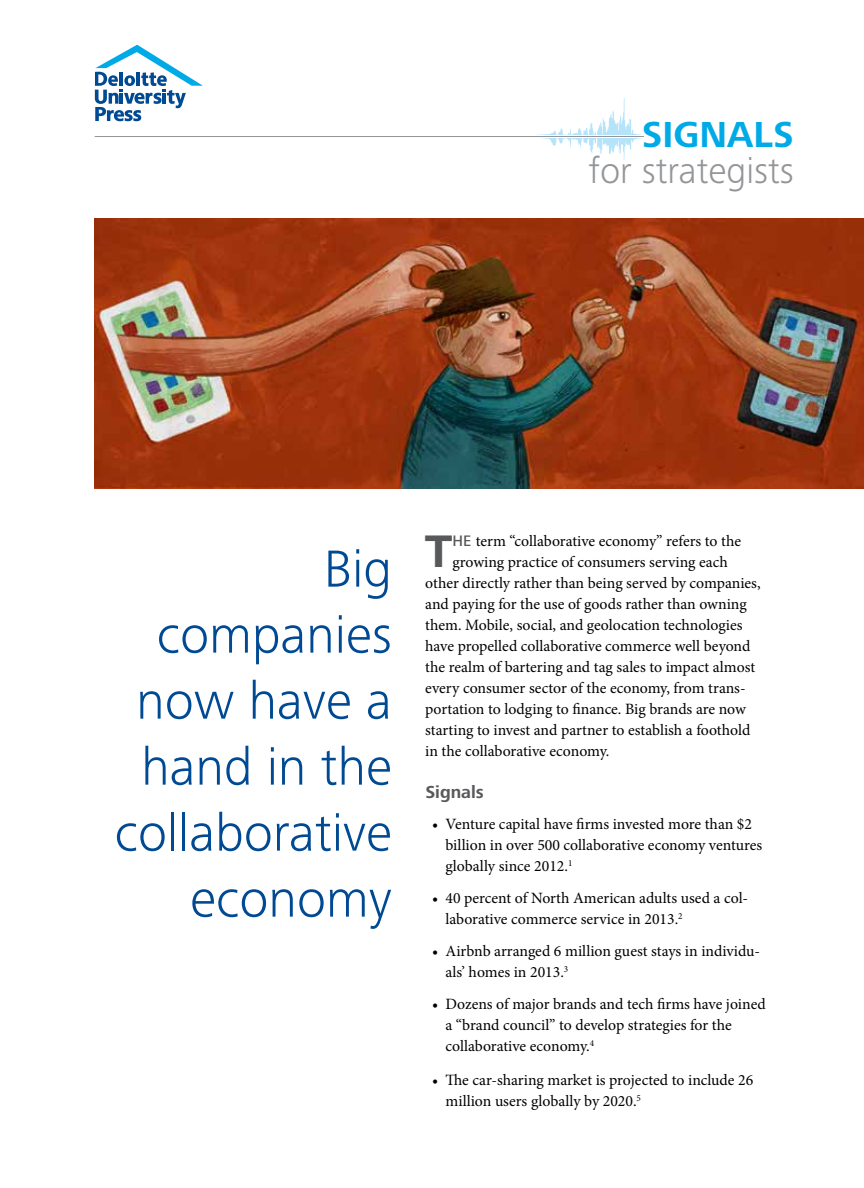
<style>
.page{position:relative;width:864px;height:1188px;background:#fff}
.page>*{position:absolute;margin:0;border:0;box-sizing:border-box;transform-origin:0 0}
.t1{font:300 54px/66px "Frutiger Next Pro";color:#004a94;text-align:right}
.body-dropcap{font:700 47.25px "Frutiger Next Pro";color:#58595b}
.t2{font:300 37.5px/36px "Frutiger Next Pro";color:#939598;text-align:right}
.heading3{font:700 18px "Frutiger Next Pro";color:#58595b}
.body-dropcap-2{font:15.75px/21px "Minion Pro";color:#000}
.s1{font-weight:700;color:#00aae7}
.s2{font-family:"Frutiger Next Pro";font-weight:500;color:#58595b}
</style>
<div class="page">
<svg style="left:536px;top:98px;width:105px;height:62px"></svg>
<hr style="left:95px;top:135px;width:549px;height:3px;background:#fff">
<hr style="left:95px;top:136px;width:549px;height:1px;background:#939598">
<svg style="left:95px;top:45px;width:108px;height:76px"></svg>
<img style="left:95px;top:219px;width:769px;height:270px">
<p class="t2" style="left:589px;top:116px;width:207px"><span class="s1">SIGNALS<br></span>for strategists</p>
<p class="t1" style="left:114px;top:536px;width:279px">Big companies now have a hand in the collaborative economy</p>
<p class="body-dropcap" style="left:425px;top:524px;width:29px">T</p>
<p class="body-dropcap-2" style="left:453px;top:530px;width:290px"><span class="s2">HE</span> term “collaborative economy” refers to the</p>
<p class="body-dropcap-2" style="left:453px;top:551px;width:277px">growing practice of consumers serving each</p>
<p class="body-dropcap-2" style="left:425px;top:572px;width:337px">other directly rather than being served by companies,</p>
<p class="body-dropcap-2" style="left:425px;top:593px;width:323px">and paying for the use of goods rather than owning</p>
<p class="body-dropcap-2" style="left:425px;top:614px;width:319px">them. Mobile, social, and geolocation technologies</p>
<p class="body-dropcap-2" style="left:425px;top:635px;width:327px">have propelled collaborative commerce well beyond</p>
<p class="body-dropcap-2" style="left:425px;top:656px;width:332px">the realm of bartering and tag sales to impact almost</p>
<p class="body-dropcap-2" style="left:425px;top:677px;width:322px">every consumer sector of the economy, from trans-</p>
<p class="body-dropcap-2" style="left:425px;top:698px;width:322px">portation to lodging to finance. Big brands are now</p>
<p class="body-dropcap-2" style="left:425px;top:719px;width:327px">starting to invest and partner to establish a foothold</p>
<p class="body-dropcap-2" style="left:425px;top:740px;width:186px">in the collaborative economy.</p>
<p class="heading3" style="left:425px;top:781px;width:60px">Signals</p>
<p class="body-dropcap-2" style="left:446px;top:814px;width:318px;text-indent:-14px">• Venture capital have firms invested more than $2 billion in over 500 collaborative economy ventures globally since 2012.<sup>1</sup></p>
<p class="body-dropcap-2" style="left:446px;top:888px;width:304px;text-indent:-14px">• 40 percent of North American adults used a col&shy;laborative commerce service in 2013.<sup>2</sup></p>
<p class="body-dropcap-2" style="left:446px;top:941px;width:316px;text-indent:-14px">• Airbnb arranged 6 million guest stays in individu&shy;als’ homes in 2013.<sup>3</sup></p>
<p class="body-dropcap-2" style="left:446px;top:993px;width:322px;text-indent:-14px">• Dozens of major brands and tech firms have joined a “brand council” to develop strategies for the collaborative economy.<sup>4</sup></p>
<p class="body-dropcap-2" style="left:446px;top:1070px;width:309px;text-indent:-14px">• The car-sharing market is projected to include 26 million users globally by 2020.<sup>5</sup></p>
</div>
